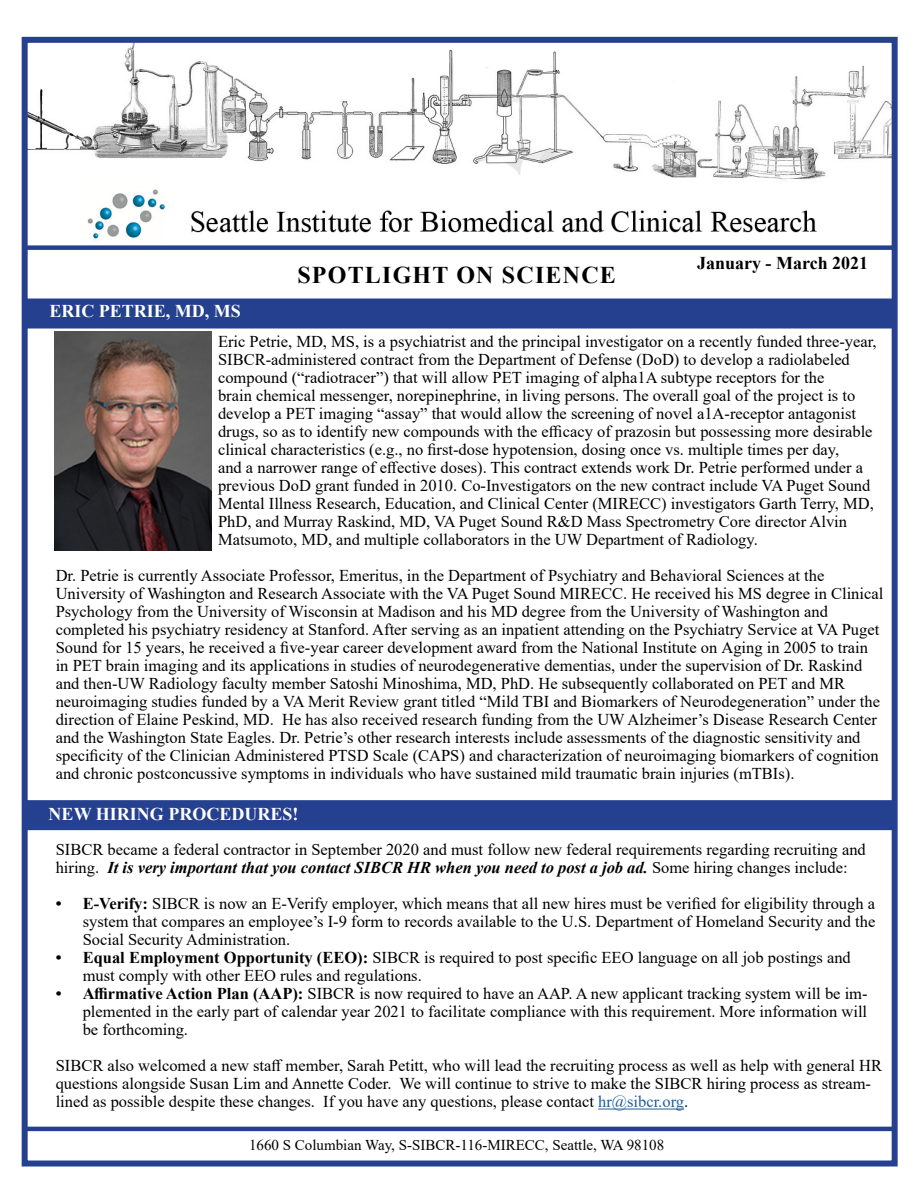
<style>
.page{position:relative;width:918px;height:1188px;background:#fff}
.page>*{position:absolute;margin:0;border:0;box-sizing:border-box;transform-origin:0 0}
.t1{font:700 24px "Times New Roman";letter-spacing:.05em;color:#000}
.t2{font:700 18px "Times New Roman";color:#fff}
.t3{font:700 18px "Times New Roman";color:#000}
.t4{font:16.5px/18px "Times New Roman";color:#000}
.t5{font:15px "Times New Roman";color:#000}
.s1{font-weight:700;font-style:italic}
.s2{font-weight:700}
.s3{color:#215e9e}
</style>
<div class="page">
<img style="left:29px;top:44px;width:862px;height:196px">
<div style="left:26px;top:299px;width:867px;height:29px;background:#25408f"></div>
<div style="left:23px;top:245px;width:873px;height:5px;background:#25408f"></div>
<hr style="left:25px;top:1127px;width:867px;height:4px;background:#25408f">
<div style="left:25px;top:801px;width:869px;height:28px;background:#25408f"></div>
<div style="left:25px;top:800px;width:870px;height:30px;border:2px solid #25408f"></div>
<div style="left:22px;top:37px;width:876px;height:1130px;border:6px solid #25408f"></div>
<img style="left:55px;top:331px;width:157px;height:220px">
<hr style="left:598px;top:1109px;width:86px;height:1px;background:#215e9e">
<h1 class="t1" style="left:297px;top:258px;width:320px">SPOTLIGHT ON SCIENCE</h1>
<p class="t3" style="left:697px;top:250px;width:173px">January - March 2021</p>
<p class="t2" style="left:49px;top:298px;width:193px">ERIC PETRIE, MD, MS</p>
<p class="t4" style="left:218px;top:332px;width:660px">Eric Petrie, MD, MS, is a psychiatrist and the principal investigator on a recently funded three-year, SIBCR-administered contract from the Department of Defense (DoD) to develop a radiolabeled compound (“radiotracer”) that will allow PET imaging of alpha1A subtype receptors for the<br>brain chemical messenger, norepinephrine, in living persons. The overall goal of the project is to develop a PET imaging “assay” that would allow the screening of novel a1A-receptor antagonist drugs, so as to identify new compounds with the efficacy of prazosin but possessing more desirable clinical characteristics (e.g., no first-dose hypotension, dosing once vs. multiple times per day,<br>and a narrower range of effective doses). This contract extends work Dr. Petrie performed under a previous DoD grant funded in 2010. Co-Investigators on the new contract include VA Puget Sound Mental Illness Research, Education, and Clinical Center (MIRECC) investigators Garth Terry, MD, PhD, and Murray Raskind, MD, VA Puget Sound R&amp;D Mass Spectrometry Core director Alvin Matsumoto, MD, and multiple collaborators in the UW Department of Radiology.</p>
<p class="t4" style="left:56px;top:566px;width:829px">Dr. Petrie is currently Associate Professor, Emeritus, in the Department of Psychiatry and Behavioral Sciences at the University of Washington and Research Associate with the VA Puget Sound MIRECC. He received his MS degree in Clinical Psychology from the University of Wisconsin at Madison and his MD degree from the University of Washington and completed his psychiatry residency at Stanford. After serving as an inpatient attending on the Psychiatry Service at VA Puget Sound for 15 years, he received a five-year career development award from the National Institute on Aging in 2005 to train in PET brain imaging and its applications in studies of neurodegenerative dementias, under the supervision of Dr. Raskind and then-UW Radiology faculty member Satoshi Minoshima, MD, PhD. He subsequently collaborated on PET and MR neuroimaging studies funded by a VA Merit Review grant titled “Mild TBI and Biomarkers of Neurodegeneration” under the direction of Elaine Peskind, MD. He has also received research funding from the UW Alzheimer’s Disease Research Center and the Washington State Eagles. Dr. Petrie’s other research interests include assessments of the diagnostic sensitivity and specificity of the Clinician Administered PTSD Scale (CAPS) and characterization of neuroimaging biomarkers of cognition and chronic postconcussive symptoms in individuals who have sustained mild traumatic brain injuries (mTBIs).</p>
<p class="t2" style="left:49px;top:801px;width:251px">NEW HIRING PROCEDURES!</p>
<p class="t4" style="left:56px;top:840px;width:812px">SIBCR became a federal contractor in September 2020 and must follow new federal requirements regarding recruiting and hiring. <span class="s1">It is very important that you contact SIBCR HR when you need to post a job ad.</span> Some hiring changes include:</p>
<p class="t4" style="left:83px;top:894px;width:794px;text-align:justify;text-indent:-27px"><span class="s2">• E-Verify:</span> SIBCR is now an E-Verify employer, which means that all new hires must be verified for eligibility through a system that compares an employee’s I-9 form to records available to the U.S. Department of Homeland Security and the Social Security Administration.</p>
<p class="t4" style="left:83px;top:948px;width:770px;text-indent:-27px"><span class="s2">• Equal Employment Opportunity (EEO):</span> SIBCR is required to post specific EEO language on all job postings and must comply with other EEO rules and regulations.</p>
<p class="t4" style="left:83px;top:984px;width:786px;text-align:justify;text-indent:-27px"><span class="s2">• Affirmative Action Plan (AAP):</span> SIBCR is now required to have an AAP. A new applicant tracking system will be im&shy;plemented in the early part of calendar year 2021 to facilitate compliance with this requirement. More information will be forthcoming.</p>
<p class="t4" style="left:56px;top:1056px;width:828px">SIBCR also welcomed a new staff member, Sarah Petitt, who will lead the recruiting process as well as help with general HR questions alongside Susan Lim and Annette Coder. We will continue to strive to make the SIBCR hiring process as stream&shy;lined as possible despite these changes. If you have any questions, please contact <span class="s3">hr@sibcr.org</span>.</p>
<p class="t5" style="left:249px;top:1135px;width:417px">1660 S Columbian Way, S-SIBCR-116-MIRECC, Seattle, WA 98108</p>
</div>
